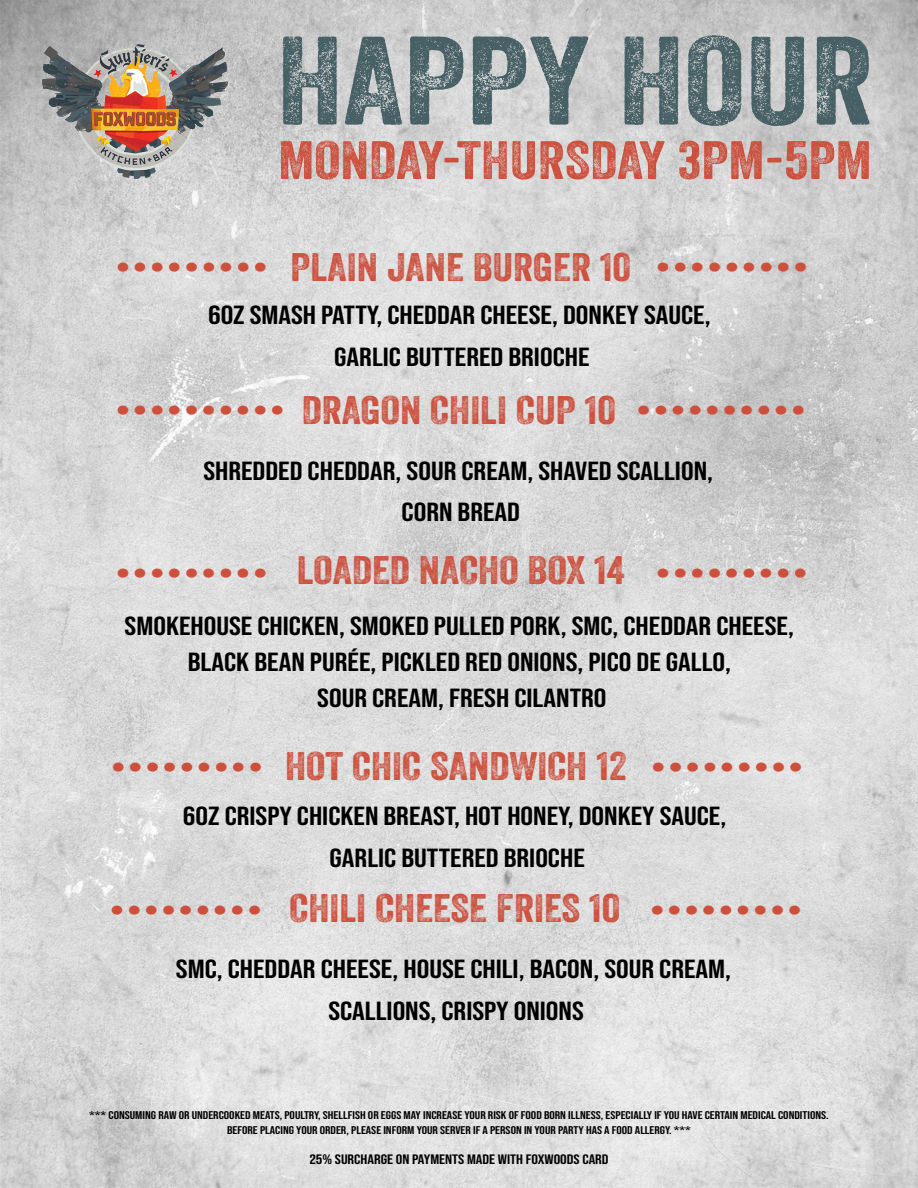
<style>
.page{position:relative;width:918px;height:1188px;background:#fff}
.page>*{position:absolute;margin:0;border:0;box-sizing:border-box;transform-origin:0 0}
.t1{font:121.5px "Veneer Two";color:#466065;scale:1.18 1}
.t2{font:52.2px "Veneer Two";color:#cd503d;scale:1.18 1}
.t3{font:38.7px "Bauhaus 93";color:#cd503d;scale:1.18 1}
.t4{font:38.7px "Veneer Two";color:#cd503d;scale:1.18 1}
.t5{font:26.25px/41.7px "Bebas Neue";color:#000;text-align:center;scale:1.2 1}
.t6{font:13.65px "Bebas Neue";color:#000;scale:1.2 1}
.t7{font:11.25px/15px "Bebas Neue";color:#000;text-align:center;scale:1.2 1}
.s1{font-family:"Veneer Two"}
</style>
<div class="page">
<img style="left:0;top:0;width:918px;height:1188px">
<img style="left:43px;top:45px;width:185px;height:134px">
<h1 class="t1" style="left:277px;top:7px;width:507px">HAPPY HOUR</h1>
<h2 class="t2" style="left:278px;top:128px;width:505px">MONDAY-THURSDAY 3PM-5PM</h2>
<h3 class="t4" style="left:290px;top:243px;width:290px">PLAIN JANE BURGER 10</h3>
<h3 class="t3" style="left:114px;top:236px;width:133px">.........</h3>
<h3 class="t3" style="left:655px;top:236px;width:133px">.........</h3>
<p class="t5" style="left:208px;top:294px;width:420px">6OZ SMASH PATTY, CHEDDAR CHEESE, DONKEY SAUCE,<br>GARLIC BUTTERED BRIOCHE</p>
<h3 class="t4" style="left:302px;top:386px;width:268px">DRAGON CHILI CUP 10</h3>
<h3 class="t3" style="left:114px;top:379px;width:147px">..........</h3>
<h3 class="t3" style="left:635px;top:379px;width:147px">..........</h3>
<p class="t5" style="left:203px;top:450px;width:426px">SHREDDED CHEDDAR, SOUR CREAM, SHAVED SCALLION,<br>CORN BREAD</p>
<h3 class="t3" style="left:114px;top:542px;width:590px">......... <span class="s1">LOADED NACHO BOX 14</span> .........</h3>
<p class="t5" style="left:125px;top:608px;width:559px;line-height:35.7px">SMOKEHOUSE CHICKEN, SMOKED PULLED PORK, SMC, CHEDDAR CHEESE,<br>BLACK BEAN PURÉE, PICKLED RED ONIONS, PICO DE GALLO,<br>SOUR CREAM, FRESH CILANTRO</p>
<h3 class="t4" style="left:285px;top:742px;width:291px">HOT CHIC SANDWICH 12</h3>
<h3 class="t3" style="left:110px;top:736px;width:133px">.........</h3>
<h3 class="t3" style="left:650px;top:736px;width:133px">.........</h3>
<p class="t5" style="left:183px;top:795px;width:454px">6OZ CRISPY CHICKEN BREAST, HOT HONEY, DONKEY SAUCE,<br>GARLIC BUTTERED BRIOCHE</p>
<h3 class="t3" style="left:109px;top:880px;width:590px">......... <span class="s1">CHILI CHEESE FRIES 10</span> .........</h3>
<p class="t5" style="left:176px;top:948px;width:464px">SMC, CHEDDAR CHEESE, HOUSE CHILI, BACON, SOUR CREAM,<br>SCALLIONS, CRISPY ONIONS</p>
<p class="t7" style="left:89px;top:1107px;width:618px">*** CONSUMING RAW OR UNDERCOOKED MEATS, POULTRY, SHELLFISH OR EGGS MAY INCREASE YOUR RISK OF FOOD BORN ILLNESS, ESPECIALLY IF YOU HAVE CERTAIN MEDICAL CONDITIONS.<br>BEFORE PLACING YOUR ORDER, PLEASE INFORM YOUR SERVER IF A PERSON IN YOUR PARTY HAS A FOOD ALLERGY. ***</p>
<p class="t6" style="left:309px;top:1151px;width:251px">25% SURCHARGE ON PAYMENTS MADE WITH FOXWOODS CARD</p>
</div>
